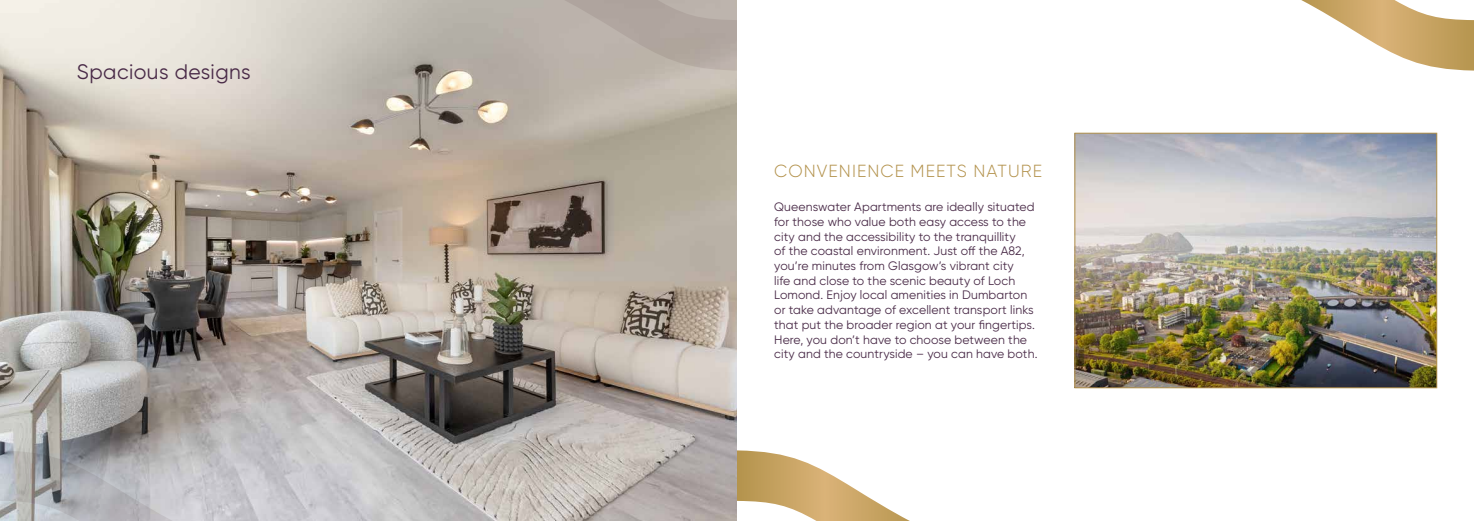
<style>
.page{position:relative;width:1474px;height:521px;background:#fff}
.page>*{position:absolute;margin:0;border:0;box-sizing:border-box;transform-origin:0 0}
.t1{font:21px "Gilroy";letter-spacing:.02em;color:#492a47}
.t2{font:300 17.5px "Gilroy";letter-spacing:.06em;color:#b3924c}
.t3{font:12.25px/14.7px "Gilroy";letter-spacing:.01em;color:#492a47}
</style>
<div class="page">
<img style="left:0;top:0;width:737px;height:521px">
<svg style="left:0;top:450px;width:187px;height:71px;background:#b0b1b4"></svg>
<svg style="left:549px;top:0;width:188px;height:71px;background:#b6aca5"></svg>
<svg style="left:1301px;top:0;width:172px;height:71px"></svg>
<svg style="left:737px;top:450px;width:172px;height:71px"></svg>
<img style="left:1076px;top:135px;width:359px;height:251px">
<div style="left:1074px;top:133px;width:363px;height:255px;border:1px solid #b3924c"></div>
<h1 class="t1" style="left:77px;top:59px;width:175px">Spacious designs</h1>
<h2 class="t2" style="left:774px;top:160px;width:269px">CONVENIENCE MEETS NATURE</h2>
<p class="t3" style="left:774px;top:199px;width:265px">Queenswater Apartments are ideally situated for those who value both easy access to the city and the accessibility to the tranquillity<br>of the coastal environment. Just off the A82, you’re minutes from Glasgow’s vibrant city<br>life and close to the scenic beauty of Loch Lomond. Enjoy local amenities in Dumbarton or take advantage of excellent transport links that put the broader region at your fingertips.<br>Here, you don’t have to choose between the city and the countryside – you can have both.</p>
</div>
